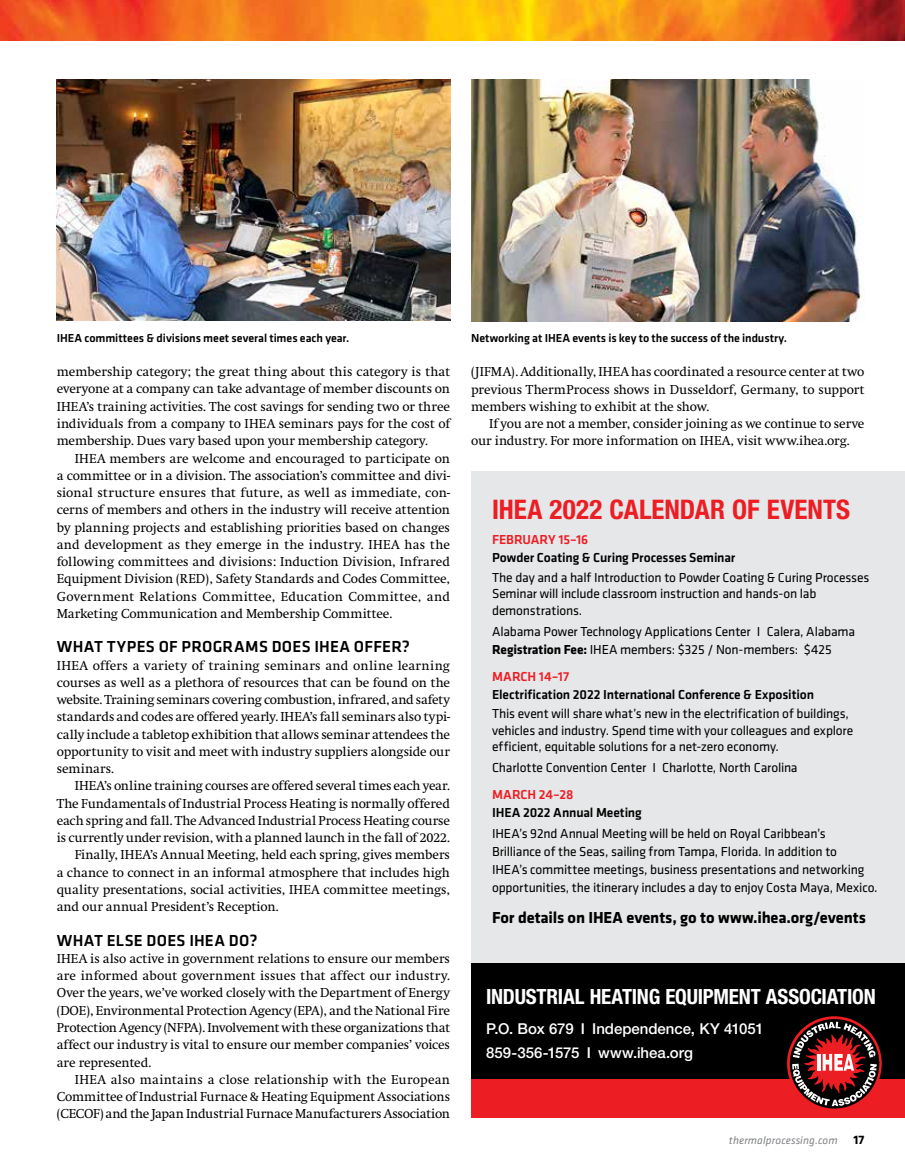
<style>
.page{position:relative;width:905px;height:1175px;background:#fff}
.page>*{position:absolute;margin:0;border:0;box-sizing:border-box;transform-origin:0 0}
.t1{font:700 condensed 27px "Helvetica Neue";color:#ed1d24}
.t2{font:700 condensed 21px "Helvetica Neue";letter-spacing:-.01em;color:#fff}
.t3{font:500 16.5px "Klavika Basic";letter-spacing:.015em;color:#000}
.t4{font:700 16.5px "Klavika Basic";letter-spacing:-.01em;color:#000}
.t5{font:500 15px/24px "Helvetica Neue";letter-spacing:-.005em;color:#fff}
.t6{font:13.5px/17.2px "Swift";letter-spacing:-.01em;color:#000;text-align:justify}
.t7{font:13.5px/16.5px "Klavika Basic";letter-spacing:-.01em;color:#000}
.t8{font:500 13.5px "Klavika Basic";letter-spacing:-.01em;color:#000}
.t9{font:500 13.5px "Klavika Basic";letter-spacing:-.005em;color:#ed1d24}
.t10{font:500 12px "Klavika Basic";letter-spacing:-.005em;color:#000}
.t11{font:italic 11.25px "Klavika Basic";letter-spacing:.01em;color:#808285}
.s1{font-weight:700}
.s2{font-weight:700;font-style:normal;font-size:12.75px;color:#000}
</style>
<div class="page">
<img style="left:0;top:0;width:904px;height:40px">
<div style="left:471px;top:471px;width:433px;height:499px;background:#e6e7e8"></div>
<img style="left:57px;top:80px;width:393px;height:241px">
<img style="left:471px;top:80px;width:393px;height:241px">
<div style="left:471px;top:963px;width:433px;height:131px;background:#000"></div>
<div style="left:471px;top:1079px;width:433px;height:39px;background:#ed1d24"></div>
<svg style="left:787px;top:1016px;width:94px;height:95px"></svg>
<svg style="left:789px;top:1019px;width:90px;height:89px"></svg>
<svg style="left:792px;top:1021px;width:84px;height:85px"></svg>
<p class="t10" style="left:57px;top:329px;width:294px">IHEA committees &amp; divisions meet several times each year.</p>
<p class="t10" style="left:471px;top:329px;width:317px">Networking at IHEA events is key to the success of the industry.</p>
<p class="t6" style="left:57px;top:363px;width:395px">membership category; the great thing about this category is that everyone at a company can take advantage of member discounts on IHEA’s training activities. The cost savings for sending two or three individuals from a company to IHEA seminars pays for the cost of membership. Dues vary based upon your membership category.</p>
<p class="t6" style="left:57px;top:450px;width:395px;text-indent:18px">IHEA members are welcome and encouraged to participate on a committee or in a division. The association’s committee and divi&shy;sional structure ensures that future, as well as immediate, con&shy;cerns of members and others in the industry will receive attention by planning projects and establishing priorities based on changes and development as they emerge in the industry. IHEA has the following committees and divisions: Induction Division, Infrared Equipment Division (RED), Safety Standards and Codes Committee, Government Relations Committee, Education Committee, and Marketing Communication and Membership Committee.</p>
<p class="t3" style="left:57px;top:635px;width:355px">WHAT TYPES OF PROGRAMS DOES IHEA OFFER?</p>
<p class="t6" style="left:57px;top:657px;width:395px">IHEA offers a variety of training seminars and online learning courses as well as a plethora of resources that can be found on the website. Training seminars covering combustion, infrared, and safety standards and codes are offered yearly. IHEA’s fall seminars also typi&shy;cally include a tabletop exhibition that allows seminar attendees the opportunity to visit and meet with industry suppliers alongside our seminars.</p>
<p class="t6" style="left:75px;top:777px;width:377px">IHEA’s online training courses are offered several times each year.</p>
<p class="t6" style="left:57px;top:795px;width:395px">The Fundamentals of Industrial Process Heating is normally offered</p>
<p class="t6" style="left:57px;top:812px;width:395px">each spring and fall. The Advanced Industrial Process Heating course</p>
<p class="t6" style="left:57px;top:829px;width:395px">is currently under revision, with a planned launch in the fall of 2022.</p>
<p class="t6" style="left:75px;top:846px;width:377px">Finally, IHEA’s Annual Meeting, held each spring, gives members</p>
<p class="t6" style="left:57px;top:864px;width:395px">a chance to connect in an informal atmosphere that includes high</p>
<p class="t6" style="left:57px;top:881px;width:395px">quality presentations, social activities, IHEA committee meetings,</p>
<p class="t6" style="left:57px;top:898px;width:223px">and our annual President’s Reception.</p>
<p class="t3" style="left:57px;top:929px;width:202px">WHAT ELSE DOES IHEA DO?</p>
<p class="t6" style="left:57px;top:950px;width:395px">IHEA is also active in government relations to ensure our members are informed about government issues that affect our industry.<br>Over the years, we’ve worked closely with the Department of Energy (DOE), Environmental Protection Agency (EPA), and the National Fire Protection Agency (NFPA). Involvement with these organizations that affect our industry is vital to ensure our member companies’ voices are represented.</p>
<p class="t6" style="left:57px;top:1071px;width:395px;text-indent:18px">IHEA also maintains a close relationship with the European Committee of Industrial Furnace &amp; Heating Equipment Associations (CECOF) and the Japan Industrial Furnace Manufacturers Association</p>
<p class="t6" style="left:471px;top:363px;width:395px">(JIFMA). Additionally, IHEA has coordinated a resource center at two previous ThermProcess shows in Dusseldorf, Germany, to support members wishing to exhibit at the show.</p>
<p class="t6" style="left:471px;top:415px;width:395px;text-indent:18px">If you are not a member, consider joining as we continue to serve our industry. For more information on IHEA, visit www.ihea.org.</p>
<h1 class="t1" style="left:492px;top:493px;width:359px">IHEA 2022 CALENDAR OF EVENTS</h1>
<p class="t9" style="left:492px;top:531px;width:98px">FEBRUARY 15–16</p>
<p class="t8" style="left:492px;top:549px;width:245px">Powder Coating &amp; Curing Processes Seminar</p>
<p class="t7" style="left:492px;top:568px;width:379px">The day and a half Introduction to Powder Coating &amp; Curing Processes<br>Seminar will include classroom instruction and hands-on lab demonstrations.</p>
<p class="t7" style="left:492px;top:622px;width:364px;line-height:18px">Alabama Power Technology Applications Center I Calera, Alabama<br><span class="s1">Registration Fee:</span> IHEA members: $325 / Non-members: $425</p>
<p class="t9" style="left:492px;top:667px;width:79px">MARCH 14–17</p>
<p class="t8" style="left:492px;top:685px;width:323px">Electrification 2022 International Conference &amp; Exposition</p>
<p class="t7" style="left:492px;top:705px;width:363px">This event will share what’s new in the electrification of buildings, vehicles and industry. Spend time with your colleagues and explore efficient, equitable solutions for a net-zero economy.</p>
<p class="t7" style="left:492px;top:759px;width:307px">Charlotte Convention Center I Charlotte, North Carolina</p>
<p class="t9" style="left:492px;top:785px;width:83px">MARCH 24–28</p>
<p class="t8" style="left:492px;top:803px;width:151px">IHEA 2022 Annual Meeting</p>
<p class="t7" style="left:492px;top:824px;width:387px;line-height:18px">IHEA’s 92nd Annual Meeting will be held on Royal Caribbean’s Brilliance of the Seas, sailing from Tampa, Florida. In addition to<br>IHEA’s committee meetings, business presentations and networking opportunities, the itinerary includes a day to enjoy Costa Maya, Mexico.</p>
<p class="t4" style="left:492px;top:905px;width:375px">For details on IHEA events, go to www.ihea.org/events</p>
<h2 class="t2" style="left:486px;top:983px;width:391px">INDUSTRIAL HEATING EQUIPMENT ASSOCIATION</h2>
<p class="t5" style="left:486px;top:1016px;width:279px">P.O. Box 679 I Independence, KY 41051<br>859-356-1575 I www.ihea.org</p>
<p class="t11" style="left:729px;top:1133px;width:137px">thermalprocessing.com <span class="s2">17</span></p>
</div>
